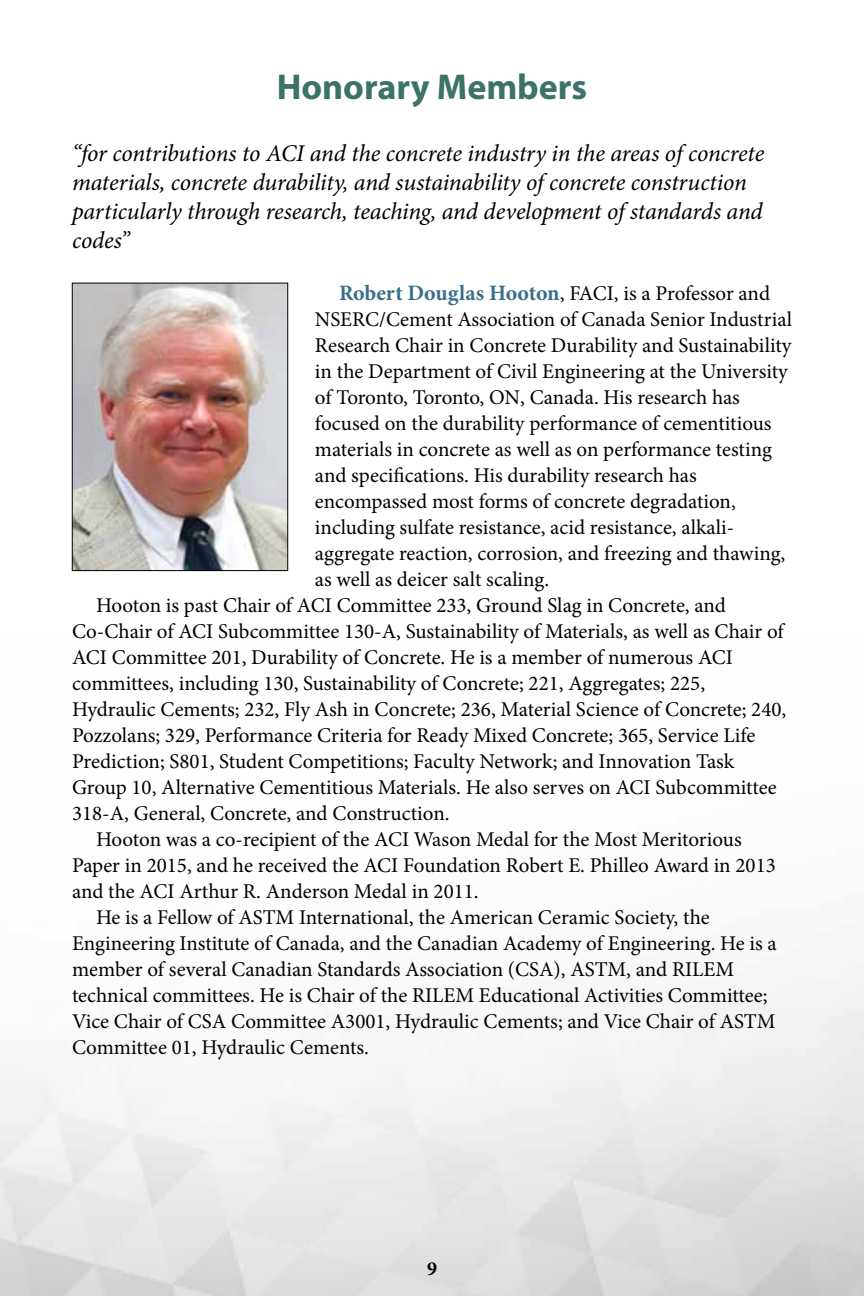
<style>
.page{position:relative;width:864px;height:1296px;background:#fff}
.page>*{position:absolute;margin:0;border:0;box-sizing:border-box;transform-origin:0 0}
.t1{font:700 36px "Myriad Pro";color:#3c7267}
.t2{font:italic 24px/28.8px "Minion Pro";letter-spacing:-.01em;color:#000}
.t3{font:21px "Minion Pro";color:#000}
.t4{font:700 20px "Minion Pro";color:#000}
.s1{font-weight:700;font-size:22px;color:#396f8c}
</style>
<div class="page">
<img style="left:74px;top:285px;width:212px;height:284px">
<div style="left:72px;top:283px;width:216px;height:288px;border:1px solid #000"></div>
<h1 class="t1" style="left:277px;top:63px;width:312px">Honorary Members</h1>
<p class="t2" style="left:72px;top:139px;width:694px">“for contributions to ACI and the concrete industry in the areas of concrete materials, concrete durability, and sustainability of concrete construction particularly through research, teaching, and development of standards and codes”</p>
<p class="t3" style="left:339px;top:279px;width:433px"><span class="s1">Robert Douglas Hooton</span>, FACI, is a Professor and</p>
<p class="t3" style="left:315px;top:305px;width:479px">NSERC/Cement Association of Canada Senior Industrial</p>
<p class="t3" style="left:315px;top:331px;width:478px">Research Chair in Concrete Durability and Sustainability</p>
<p class="t3" style="left:315px;top:357px;width:474px">in the Department of Civil Engineering at the University</p>
<p class="t3" style="left:315px;top:383px;width:427px">of Toronto, Toronto, ON, Canada. His research has</p>
<p class="t3" style="left:315px;top:409px;width:458px">focused on the durability performance of cementitious</p>
<p class="t3" style="left:315px;top:435px;width:458px">materials in concrete as well as on performance testing</p>
<p class="t3" style="left:315px;top:461px;width:383px">and specifications. His durability research has</p>
<p class="t3" style="left:315px;top:487px;width:422px">encompassed most forms of concrete degradation,</p>
<p class="t3" style="left:315px;top:513px;width:421px">including sulfate resistance, acid resistance, alkali-</p>
<p class="t3" style="left:315px;top:539px;width:472px">aggregate reaction, corrosion, and freezing and thawing,</p>
<p class="t3" style="left:315px;top:565px;width:236px">as well as deicer salt scaling.</p>
<p class="t3" style="left:96px;top:591px;width:631px">Hooton is past Chair of ACI Committee 233, Ground Slag in Concrete, and</p>
<p class="t3" style="left:72px;top:617px;width:713px">Co-Chair of ACI Subcommittee 130-A, Sustainability of Materials, as well as Chair of</p>
<p class="t3" style="left:72px;top:643px;width:663px">ACI Committee 201, Durability of Concrete. He is a member of numerous ACI</p>
<p class="t3" style="left:72px;top:669px;width:635px">committees, including 130, Sustainability of Concrete; 221, Aggregates; 225,</p>
<p class="t3" style="left:72px;top:695px;width:716px">Hydraulic Cements; 232, Fly Ash in Concrete; 236, Material Science of Concrete; 240,</p>
<p class="t3" style="left:72px;top:721px;width:685px">Pozzolans; 329, Performance Criteria for Ready Mixed Concrete; 365, Service Life</p>
<p class="t3" style="left:72px;top:747px;width:664px">Prediction; S801, Student Competitions; Faculty Network; and Innovation Task</p>
<p class="t3" style="left:72px;top:773px;width:706px">Group 10, Alternative Cementitious Materials. He also serves on ACI Subcommittee</p>
<p class="t3" style="left:72px;top:799px;width:379px">318-A, General, Concrete, and Construction.</p>
<p class="t3" style="left:96px;top:825px;width:647px">Hooton was a co-recipient of the ACI Wason Medal for the Most Meritorious</p>
<p class="t3" style="left:72px;top:851px;width:705px">Paper in 2015, and he received the ACI Foundation Robert E. Philleo Award in 2013</p>
<p class="t3" style="left:72px;top:877px;width:408px">and the ACI Arthur R. Anderson Medal in 2011.</p>
<p class="t3" style="left:96px;top:903px;width:615px">He is a Fellow of ASTM International, the American Ceramic Society, the</p>
<p class="t3" style="left:72px;top:929px;width:706px">Engineering Institute of Canada, and the Canadian Academy of Engineering. He is a</p>
<p class="t3" style="left:72px;top:955px;width:664px">member of several Canadian Standards Association (CSA), ASTM, and RILEM</p>
<p class="t3" style="left:72px;top:981px;width:697px">technical committees. He is Chair of the RILEM Educational Activities Committee;</p>
<p class="t3" style="left:72px;top:1007px;width:705px">Vice Chair of CSA Committee A3001, Hydraulic Cements; and Vice Chair of ASTM</p>
<p class="t3" style="left:72px;top:1033px;width:299px">Committee 01, Hydraulic Cements.</p>
<p class="t4" style="left:427px;top:1254px;width:11px">9</p>
</div>
